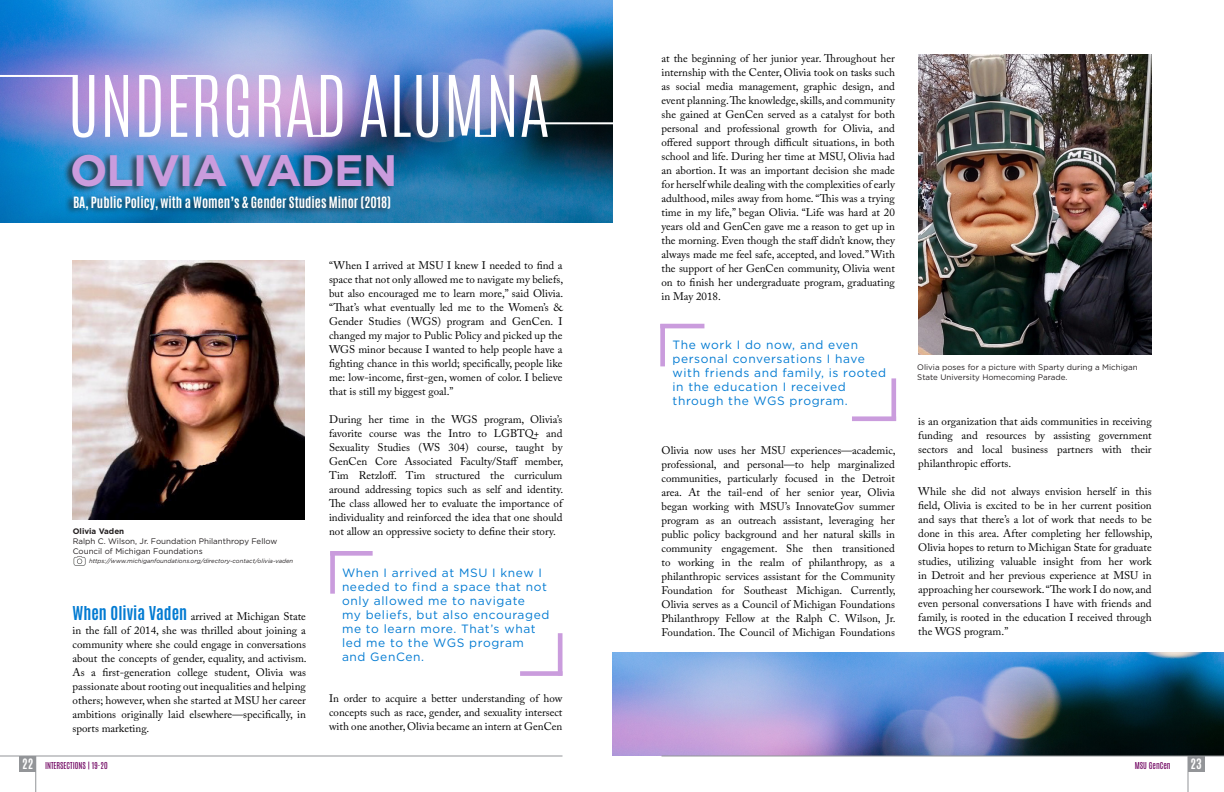
<style>
.page{position:relative;width:1224px;height:792px;background:#fff}
.page>*{position:absolute;margin:0;border:0;box-sizing:border-box;transform-origin:0 0}
.t1{font:300 72px "Antonio";color:#fff}
.t2{font:700 44px "Gotham";letter-spacing:-.02em;color:#ca9cdd}
.t3{font:700 13px "Antonio";color:#fff}
.t4{font:12px/14px "Gotham";letter-spacing:.05em;color:#037bd2}
.t5{font:700 12px "Antonio";color:#fff}
.Body{font:11px/14px "Adobe Caslon Pro";color:#000;text-align:justify}
.t6{font:8px/10px "Gotham";color:#231f20}
.t7{font:8px "Antonio";color:#6e005f}
.t8{font:700 8px "Gotham";color:#231f20}
.t9{font:italic 6px "Gotham";color:#231f20}
.s1{font-family:"Antonio";font-weight:700;font-size:16px;color:#037bd2}
</style>
<div class="page">
<img style="left:612px;top:652px;width:612px;height:104px">
<hr style="left:0;top:756px;width:562px;height:1px;background:#939598">
<div style="left:20px;top:756px;width:16px;height:15px;background:#939598"></div>
<hr style="left:1188px;top:756px;width:1px;height:36px;background:#939598">
<hr style="left:662px;top:756px;width:562px;height:1px;background:#939598">
<div style="left:1188px;top:756px;width:16px;height:15px;background:#939598"></div>
<hr style="left:36px;top:756px;width:1px;height:36px;background:#939598">
<img style="left:0;top:0;width:612px;height:222px">
<div style="left:63px;top:151px;width:332px;height:43px;background:#231f20;opacity:.75"></div>
<div style="left:64px;top:193px;width:327px;height:24px;background:#231f20;opacity:.75"></div>
<img style="left:72px;top:261px;width:233px;height:258px">
<img style="left:918px;top:54px;width:234px;height:300px">
<img style="left:73px;top:556px;width:13px;height:10px">
<div style="left:330px;top:551px;width:43px;height:5px;background:#ca9cdd"></div>
<div style="left:330px;top:551px;width:5px;height:43px;background:#ca9cdd"></div>
<div style="left:520px;top:671px;width:42px;height:5px;background:#ca9cdd"></div>
<hr style="left:558px;top:633px;width:4px;height:43px;background:#ca9cdd">
<hr style="left:660px;top:324px;width:44px;height:4px;background:#ca9cdd">
<div style="left:660px;top:324px;width:5px;height:42px;background:#ca9cdd"></div>
<div style="left:852px;top:416px;width:44px;height:5px;background:#ca9cdd"></div>
<div style="left:891px;top:378px;width:5px;height:43px;background:#ca9cdd"></div>
<hr style="left:0;top:75px;width:77px;height:2px;background:#fff">
<svg style="left:183px;top:75px;width:16px;height:2px"></svg>
<svg style="left:309px;top:135px;width:15px;height:2px"></svg>
<svg style="left:478px;top:135px;width:16px;height:2px"></svg>
<hr style="left:534px;top:122px;width:82px;height:2px;background:#fff">
<p class="t1" style="left:67px;top:54px;width:484px">UNDERGRAD ALUMNA</p>
<p class="t2" style="left:70px;top:141px;width:329px">OLIVIA VADEN</p>
<p class="t3" style="left:73px;top:193px;width:320px">BA, Public Policy, with a Women’s &amp; Gender Studies Minor (2018)</p>
<p class="t8" style="left:73px;top:526px;width:53px">Olivia Vaden</p>
<p class="t6" style="left:73px;top:536px;width:206px">Ralph C. Wilson, Jr. Foundation Philanthropy Fellow</p>
<p class="t6" style="left:73px;top:546px;width:131px">Council of Michigan Foundations</p>
<p class="t9" style="left:89px;top:557px;width:206px">https://www.michiganfoundations.org/directory-contact/olivia-vaden</p>
<p class="Body" style="left:73px;top:610px;width:236px"><span class="s1">When Olivia Vaden</span> arrived at Michigan State in the fall of 2014, she was thrilled about joining a community where she could engage in conversations about the concepts of gender, equality, and activism.<br>As a first-generation college student, Olivia was passionate about rooting out inequalities and helping others; however, when she started at MSU her career ambitions originally laid elsewhere—specifically, in sports marketing.</p>
<p class="Body" style="left:329px;top:258px;width:236px">“When I arrived at MSU I knew I needed to find a space that not only allowed me to navigate my beliefs, but also encouraged me to learn more,” said Olivia. “That’s what eventually led me to the Women’s &amp; Gender Studies (WGS) program and GenCen. I changed my major to Public Policy and picked up the WGS minor because I wanted to help people have a fighting chance in this world; specifically, people like me: low-income, first-gen, women of color. I believe that is still my biggest goal.”</p>
<p class="Body" style="left:329px;top:412px;width:236px">During her time in the WGS program, Olivia’s favorite course was the Intro to LGBTQ+ and Sexuality Studies (WS 304) course, taught by GenCen Core Associated Faculty/Staff member, Tim Retzloff. Tim structured the curriculum around addressing topics such as self and identity.<br>The class allowed her to evaluate the importance of individuality and reinforced the idea that one should not allow an oppressive society to define their story.</p>
<p class="t4" style="left:342px;top:565px;width:209px">When I arrived at MSU I knew I needed to find a space that not only allowed me to navigate<br>my beliefs, but also encouraged me to learn more. That’s what led me to the WGS program and GenCen.</p>
<p class="Body" style="left:329px;top:691px;width:235px">In order to acquire a better understanding of how concepts such as race, gender, and sexuality intersect with one another, Olivia became an intern at GenCen</p>
<p class="Body" style="left:662px;top:51px;width:235px">at the beginning of her junior year. Throughout her internship with the Center, Olivia took on tasks such as social media management, graphic design, and event planning. The knowledge, skills, and community she gained at GenCen served as a catalyst for both personal and professional growth for Olivia, and offered support through difficult situations, in both school and life. During her time at MSU, Olivia had an abortion. It was an important decision she made for herself while dealing with the complexities of early adulthood, miles away from home. “This was a trying time in my life,” began Olivia. “Life was hard at 20 years old and GenCen gave me a reason to get up in the morning. Even though the staff didn’t know, they always made me feel safe, accepted, and loved.” With the support of her GenCen community, Olivia went on to finish her undergraduate program, graduating in May 2018.</p>
<p class="t4" style="left:673px;top:338px;width:215px">The work I do now, and even personal conversations I have with friends and family, is rooted in the education I received through the WGS program.</p>
<p class="Body" style="left:662px;top:443px;width:236px">Olivia now uses her MSU experiences—academic, professional, and personal—to help marginalized communities, particularly focused in the Detroit area. At the tail-end of her senior year, Olivia began working with MSU’s InnovateGov summer program as an outreach assistant, leveraging her public policy background and her natural skills in community engagement. She then transitioned to working in the realm of philanthropy, as a philanthropic services assistant for the Community Foundation for Southeast Michigan. Currently, Olivia serves as a Council of Michigan Foundations Philanthropy Fellow at the Ralph C. Wilson, Jr.<br>Foundation. The Council of Michigan Foundations</p>
<p class="t6" style="left:917px;top:362px;width:222px">Olivia poses for a picture with Sparty during a Michigan<br>State University Homecoming Parade.</p>
<p class="Body" style="left:918px;top:414px;width:235px">is an organization that aids communities in receiving funding and resources by assisting government sectors and local business partners with their philanthropic efforts.</p>
<p class="Body" style="left:918px;top:484px;width:236px">While she did not always envision herself in this field, Olivia is excited to be in her current position and says that there’s a lot of work that needs to be done in this area. After completing her fellowship, Olivia hopes to return to Michigan State for graduate studies, utilizing valuable insight from her work in Detroit and her previous experience at MSU in approaching her coursework. “The work I do now, and even personal conversations I have with friends and family, is rooted in the education I received through the WGS program.”</p>
<p class="t5" style="left:22px;top:755px;width:13px">22</p>
<p class="t7" style="left:45px;top:759px;width:64px">INTERSECTIONS | 19-20</p>
<p class="t7" style="left:1135px;top:759px;width:38px">MSU GenCen</p>
<p class="t5" style="left:1191px;top:755px;width:13px">23</p>
</div>
